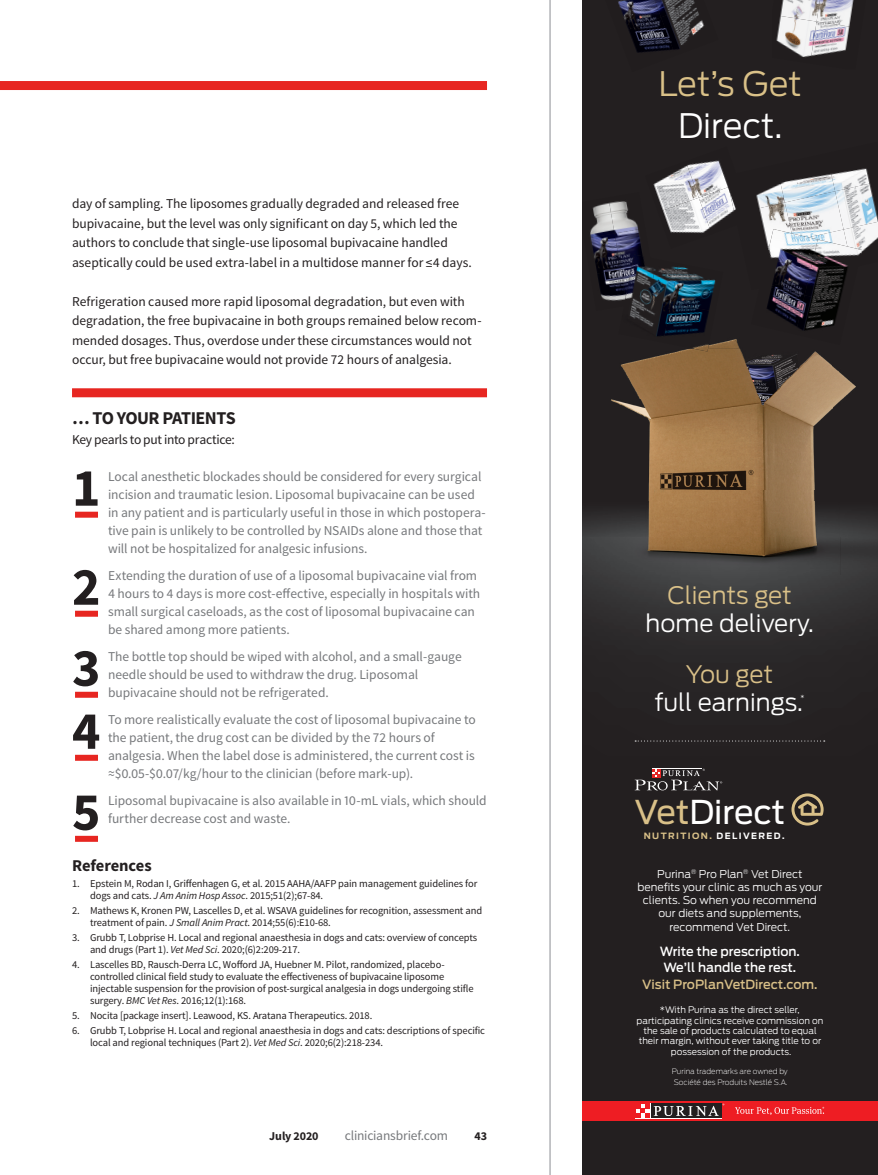
<style>
.page{position:relative;width:878px;height:1175px;background:#fff}
.page>*{position:absolute;margin:0;border:0;box-sizing:border-box;transform-origin:0 0}
.t1{font:700 53.85px "Source Sans Pro";color:#231f20}
.t2{font:300 33.6px "Antenna";letter-spacing:-.01em;color:#dac188}
.t3{font:300 33.6px "Antenna";letter-spacing:-.005em;color:#fff}
.t4{font:32.55px "Antenna";letter-spacing:-.01em;color:#fff}
.t5{font:300 24px "Antenna";color:#fff}
.t6{font:300 24px "Antenna";letter-spacing:-.005em;color:#d9c088}
.t7{font:700 18px "Source Sans Pro";letter-spacing:-.035em;color:#231f20}
.t8{font:700 16.5px "Source Sans Pro";letter-spacing:-.01em;color:#231f20}
.t9{font:13.5px/18px "Source Sans Pro";letter-spacing:-.005em;color:#76787b}
.t10{font:13.5px/19.5px "Source Sans Pro";letter-spacing:-.005em;color:#231f20}
.t11{font:500 12.6px/16.8px "Antenna";color:#fff}
.t12{font:500 12.6px "Antenna";letter-spacing:-.005em;color:#d9c088}
.t13{font:700 12px "Source Sans Pro";letter-spacing:-.005em;color:#231f20}
.t14{font:300 10.8px/13.2px "Antenna";color:#fff;text-align:center}
.t15{font:10.5px/12px "Source Sans Pro";letter-spacing:-.01em;color:#231f20}
.t16{font:300 9px/10.2px "Antenna";color:#fff;text-align:center}
.t17{font:700 8.55px "Antenna";letter-spacing:.16em;color:#d9c088}
.t18{font:200 7.5px/10.5px "Antenna";color:#fff}
.t19{font:300 7.05px "Antenna";color:#fff}
.s1{font-style:italic}
.s2{color:#d9c088}
.s3{color:#fff}
</style>
<div class="page">
<div style="left:72px;top:388px;width:415px;height:9px;background:#e72621"></div>
<div style="left:75px;top:511px;width:23px;height:6px;background:#e72621"></div>
<div style="left:75px;top:610px;width:23px;height:6px;background:#e72621"></div>
<div style="left:75px;top:691px;width:23px;height:6px;background:#e72621"></div>
<div style="left:75px;top:754px;width:23px;height:6px;background:#e72621"></div>
<div style="left:75px;top:835px;width:23px;height:6px;background:#e72621"></div>
<div style="left:0;top:81px;width:487px;height:9px;background:#e72621"></div>
<div style="left:582px;top:0;width:296px;height:1174px;background:#231f20"></div>
<img style="left:582px;top:502px;width:296px;height:240px">
<img style="left:711px;top:574px;width:167px;height:35px">
<div style="left:582px;top:1101px;width:296px;height:19px;background:#ee1d23"></div>
<div style="left:635px;top:1103px;width:87px;height:15px;background:#231f20"></div>
<div style="left:635px;top:1103px;width:15px;height:15px;background:#ee1d23"></div>
<svg style="left:636px;top:1103px;width:88px;height:14px"></svg>
<svg style="left:735px;top:1106px;width:89px;height:9px"></svg>
<svg style="left:635px;top:740px;width:189px;height:1px"></svg>
<svg style="left:791px;top:793px;width:32px;height:32px"></svg>
<svg style="left:634px;top:768px;width:88px;height:23px"></svg>
<img style="left:611px;top:351px;width:67px;height:151px">
<img style="left:832px;top:366px;width:24px;height:43px">
<img style="left:678px;top:339px;width:103px;height:163px">
<img style="left:781px;top:351px;width:51px;height:139px">
<img style="left:711px;top:490px;width:104px;height:12px">
<img style="left:653px;top:166px;width:32px;height:32px">
<img style="left:685px;top:160px;width:41px;height:38px">
<img style="left:658px;top:198px;width:40px;height:35px">
<img style="left:698px;top:187px;width:28px;height:46px">
<img style="left:590px;top:203px;width:18px;height:30px">
<img style="left:608px;top:201px;width:30px;height:32px">
<img style="left:590px;top:233px;width:24px;height:36px">
<img style="left:614px;top:228px;width:28px;height:41px">
<img style="left:596px;top:269px;width:28px;height:32px">
<img style="left:620px;top:268px;width:4px;height:30px">
<img style="left:756px;top:186px;width:20px;height:16px">
<img style="left:776px;top:174px;width:50px;height:28px">
<img style="left:826px;top:168px;width:44px;height:23px">
<img style="left:757px;top:202px;width:27px;height:37px">
<img style="left:784px;top:191px;width:51px;height:38px">
<img style="left:835px;top:182px;width:43px;height:47px">
<img style="left:817px;top:229px;width:26px;height:10px">
<img style="left:843px;top:222px;width:35px;height:30px">
<img style="left:726px;top:180px;width:10px;height:36px">
<img style="left:657px;top:268px;width:13px;height:32px">
<img style="left:670px;top:266px;width:46px;height:37px">
<img style="left:618px;top:300px;width:52px;height:37px">
<img style="left:663px;top:303px;width:52px;height:48px">
<img style="left:624px;top:254px;width:33px;height:52px">
<img style="left:804px;top:273px;width:43px;height:22px">
<img style="left:767px;top:288px;width:37px;height:38px">
<img style="left:795px;top:295px;width:47px;height:36px">
<img style="left:766px;top:229px;width:51px;height:30px">
<img style="left:810px;top:239px;width:52px;height:34px">
<img style="left:771px;top:259px;width:39px;height:29px">
<img style="left:808px;top:269px;width:19px;height:8px">
<img style="left:618px;top:0;width:36px;height:17px">
<img style="left:654px;top:0;width:40px;height:17px">
<img style="left:624px;top:17px;width:37px;height:36px">
<img style="left:661px;top:1px;width:44px;height:50px">
<img style="left:780px;top:0;width:36px;height:15px">
<img style="left:816px;top:0;width:38px;height:22px">
<img style="left:776px;top:15px;width:40px;height:43px">
<img style="left:810px;top:22px;width:40px;height:36px">
<hr style="left:549px;top:0;width:1px;height:1174px;background:#b2b3b7">
<p class="t10" style="left:72px;top:194px;width:401px">day of sampling. The liposomes gradually degraded and released free bupivacaine, but the level was only significant on day 5, which led the authors to conclude that single-use liposomal bupivacaine handled aseptically could be used extra-label in a multidose manner for ≤4 days.</p>
<p class="t10" style="left:72px;top:292px;width:411px">Refrigeration caused more rapid liposomal degradation, but even with degradation, the free bupivacaine in both groups remained below recom&shy;mended dosages. Thus, overdose under these circumstances would not occur, but free bupivacaine would not provide 72 hours of analgesia.</p>
<h3 class="t7" style="left:72px;top:407px;width:165px">… TO YOUR PATIENTS</h3>
<p class="t10" style="left:72px;top:430px;width:164px">Key pearls to put into practice:</p>
<h1 class="t1" style="left:72px;top:453px;width:30px">1</h1>
<p class="t9" style="left:108px;top:468px;width:379px">Local anesthetic blockades should be considered for every surgical incision and traumatic lesion. Liposomal bupivacaine can be used in any patient and is particularly useful in those in which postopera&shy;tive pain is unlikely to be controlled by NSAIDs alone and those that will not be hospitalized for analgesic infusions.</p>
<h1 class="t1" style="left:72px;top:552px;width:30px">2</h1>
<p class="t9" style="left:108px;top:567px;width:374px">Extending the duration of use of a liposomal bupivacaine vial from 4 hours to 4 days is more cost-effective, especially in hospitals with small surgical caseloads, as the cost of liposomal bupivacaine can be shared among more patients.</p>
<h1 class="t1" style="left:72px;top:633px;width:30px">3</h1>
<p class="t9" style="left:108px;top:648px;width:355px">The bottle top should be wiped with alcohol, and a small-gauge needle should be used to withdraw the drug. Liposomal bupivacaine should not be refrigerated.</p>
<h1 class="t1" style="left:72px;top:696px;width:30px">4</h1>
<p class="t9" style="left:108px;top:711px;width:369px">To more realistically evaluate the cost of liposomal bupivacaine to the patient, the drug cost can be divided by the 72 hours of analgesia. When the label dose is administered, the current cost is ≈$0.05-$0.07/kg/hour to the clinician (before mark-up).</p>
<h1 class="t1" style="left:72px;top:777px;width:30px">5</h1>
<p class="t9" style="left:108px;top:792px;width:380px">Liposomal bupivacaine is also available in 10-mL vials, which should further decrease cost and waste.</p>
<p class="t8" style="left:72px;top:855px;width:81px">References</p>
<p class="t15" style="left:90px;top:877px;width:389px;text-indent:-18px">1. Epstein M, Rodan I, Griffenhagen G, et al. 2015 AAHA/AAFP pain management guidelines for dogs and cats. <span class="s1">J Am Anim Hosp Assoc</span>. 2015;51(2);67-84.</p>
<p class="t15" style="left:90px;top:904px;width:393px;text-indent:-18px">2. Mathews K, Kronen PW, Lascelles D, et al. WSAVA guidelines for recognition, assessment and treatment of pain. <span class="s1">J Small Anim Pract</span>. 2014;55(6):E10-68.</p>
<p class="t15" style="left:90px;top:931px;width:389px;text-indent:-18px">3. Grubb T, Lobprise H. Local and regional anaesthesia in dogs and cats: overview of concepts and drugs (Part 1). <span class="s1">Vet Med Sci</span>. 2020;(6)2:209-217.</p>
<p class="t15" style="left:90px;top:958px;width:385px;text-indent:-18px">4. Lascelles BD, Rausch-Derra LC, Wofford JA, Huebner M. Pilot, randomized, placebo&shy;controlled clinical field study to evaluate the effectiveness of bupivacaine liposome injectable suspension for the provision of post-surgical analgesia in dogs undergoing stifle surgery. <span class="s1">BMC Vet Res</span>. 2016;12(1):168.</p>
<p class="t15" style="left:72px;top:1009px;width:302px">5. Nocita [package insert]. Leawood, KS. Aratana Therapeutics. 2018.</p>
<p class="t15" style="left:90px;top:1024px;width:396px;text-indent:-18px">6. Grubb T, Lobprise H. Local and regional anaesthesia in dogs and cats: descriptions of specific local and regional techniques (Part 2). <span class="s1">Vet Med Sci</span>. 2020;6(2):218-234.</p>
<p class="t13" style="left:269px;top:1128px;width:51px">July 2020</p>
<p class="t9" style="left:345px;top:1126px;width:105px">cliniciansbrief.com</p>
<p class="t13" style="left:474px;top:1128px;width:14px">43</p>
<h2 class="t2" style="left:658px;top:64px;width:145px">Let’s Get</h2>
<h2 class="t3" style="left:678px;top:106px;width:106px">Direct.</h2>
<h3 class="t6" style="left:667px;top:581px;width:126px">Clients get</h3>
<h3 class="t5" style="left:645px;top:608px;width:170px">home delivery.</h3>
<h3 class="t6" style="left:685px;top:660px;width:89px">You get</h3>
<h3 class="t5" style="left:654px;top:687px;width:150px">full earnings.</h3>
<p class="t19" style="left:800px;top:693px;width:6px">*</p>
<h3 class="t4" style="left:634px;top:792px;width:152px"><span class="s2">Vet</span>Direct</h3>
<p class="t17" style="left:643px;top:831px;width:142px">NUTRITION. <span class="s3">DELIVERED.</span></p>
<p class="t14" style="left:637px;top:867px;width:186px">Purina<sup>®</sup> Pro Plan<sup>®</sup> Vet Direct benefits your clinic as much as your clients. So when you recommend our diets and supplements, recommend Vet Direct.</p>
<p class="t11" style="left:659px;top:942px;width:142px">Write the prescription.<br>We’ll handle the rest.</p>
<p class="t12" style="left:642px;top:977px;width:177px">Visit ProPlanVetDirect.com.</p>
<p class="t16" style="left:636px;top:1005px;width:188px">*With Purina as the direct seller, participating clinics receive commission on the sale of products calculated to equal their margin, without ever taking title to or possession of the products.</p>
<p class="t18" style="left:671px;top:1066px;width:117px">Purina trademarks are owned by<br>Société des Produits Nestlé S.A.</p>
</div>
